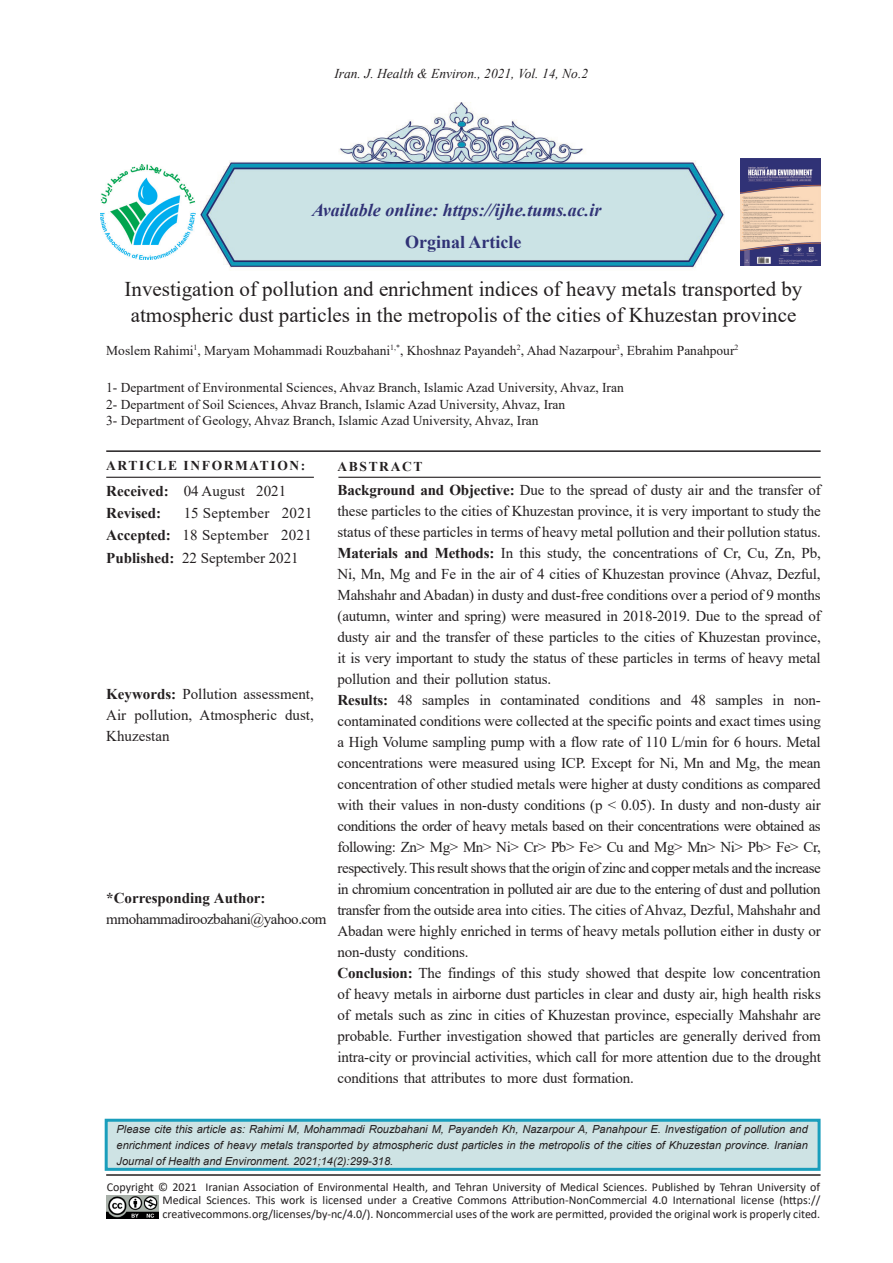
<style>
.page{position:relative;width:893px;height:1263px;background:#fff}
.page>*{position:absolute;margin:0;border:0;box-sizing:border-box;transform-origin:0 0}
.t1{font:21px/25.5px "Times New Roman";color:#231f20}
.t2{font:italic 700 18px "Times New Roman";color:#303276}
.t3{font:700 18px "Times New Roman";color:#303276}
.Footnote_Text{font:15px/21px "Times New Roman";letter-spacing:-.01em;color:#231f20;text-align:justify}
.Footnote_Text-2{font:15px/21px "Times New Roman";letter-spacing:-.03em;color:#231f20}
.t4{font:700 15px "Times New Roman";color:#231f20}
.Footnote_Text-3{font:15px "Times New Roman";letter-spacing:.02em;color:#231f20}
.t5{font:13.5px "Times New Roman";color:#231f20}
.t6{font:italic 13.5px "Times New Roman";color:#231f20}
.t7{font:700 13.5px "Times New Roman";letter-spacing:.12em;color:#231f20}
.t8{font:12px/13.5px "Calibri";color:#231f20}
.t9{font:italic 11.1px/15.8px "Arial";color:#231f20;text-align:justify}
.t10{font:7.8px "Times New Roman";color:#231f20}
.s1{font-weight:700}
</style>
<div class="page">
<div style="left:105px;top:1119px;width:716px;height:52px;background:#cee3e4;border:3px solid #1a9ebc"></div>
<hr style="left:106px;top:1174px;width:715px;height:2px;background:#231f20">
<img style="left:195px;top:103px;width:548px;height:166px">
<img style="left:741px;top:159px;width:80px;height:107px">
<img style="left:101px;top:164px;width:94px;height:95px">
<hr style="left:106px;top:450px;width:715px;height:2px;background:#231f20">
<hr style="left:106px;top:477px;width:208px;height:1px;background:#231f20">
<hr style="left:338px;top:477px;width:483px;height:1px;background:#231f20">
<img style="left:107px;top:1195px;width:51px;height:23px">
<p class="t6" style="left:334px;top:64px;width:255px">Iran .J. Health &amp; Environ., 2021, Vol. 14, No.2</p>
<p class="t2" style="left:312px;top:198px;width:291px">Available online: https://ijhe.tums.ac i r.</p>
<p class="t3" style="left:405px;top:229px;width:118px">Orginal Article</p>
<p class="t1" style="left:125px;top:276px;width:679px">Investigation of pollution and enrichment indices of heavy metals transported by atmospheric dust particles in the metropolis of the cities of Khuzestan province</p>
<p class="t10" style="left:194px;top:342px;width:5px">1</p>
<p class="t5" style="left:106px;top:341px;width:630px">Moslem Rahimi , Maryam Mohammadi Rouzbahani ,<sup>*</sup> Khoshnaz Payandeh , Ahad Nazarpour , Ebrahim Panahpour</p>
<p class="t10" style="left:390px;top:342px;width:7px">1,</p>
<p class="t10" style="left:616px;top:342px;width:5px">3</p>
<p class="t10" style="left:734px;top:342px;width:5px">2</p>
<p class="t5" style="left:106px;top:378px;width:519px">1- Department of Environmental Sciences, Ahvaz Branch, Islamic Azad University, Ahvaz, Iran</p>
<p class="t5" style="left:106px;top:395px;width:461px">2- Department of Soil Sciences, Ahvaz Branch, Islamic Azad University, Ahvaz, Iran</p>
<p class="t5" style="left:106px;top:411px;width:434px">3- Department of Geology, Ahvaz Branch, Islamic Azad University, Ahvaz, Iran</p>
<p class="t10" style="left:517px;top:342px;width:5px">2</p>
<p class="t7" style="left:106px;top:455px;width:72px">ARTICLE</p>
<p class="t7" style="left:184px;top:455px;width:123px">INFORMATION:</p>
<p class="t4" style="left:106px;top:480px;width:64px">Received:</p>
<p class="Footnote_Text" style="left:184px;top:480px;width:63px">04 August</p>
<p class="Footnote_Text" style="left:256px;top:480px;width:31px">2021</p>
<p class="t4" style="left:106px;top:502px;width:56px">Revised:</p>
<p class="Footnote_Text-3" style="left:184px;top:503px;width:87px">15 September</p>
<p class="Footnote_Text" style="left:282px;top:502px;width:32px">2021</p>
<p class="t4" style="left:106px;top:524px;width:66px">Accepted:</p>
<p class="Footnote_Text-3" style="left:182px;top:525px;width:88px">18 September</p>
<p class="Footnote_Text" style="left:281px;top:524px;width:32px">2021</p>
<p class="t4" style="left:106px;top:547px;width:70px">Published:</p>
<p class="Footnote_Text" style="left:182px;top:547px;width:118px">22 September 2021</p>
<p class="Footnote_Text" style="left:106px;top:682px;width:209px;text-align:right"><span class="s1">Keywords:</span> Pollution assessment, dust,</p>
<p class="Footnote_Text" style="left:106px;top:703px;width:65px">Air<br>Khuzestan</p>
<p class="Footnote_Text" style="left:134px;top:703px;width:59px">pollution,</p>
<p class="Footnote_Text" style="left:200px;top:703px;width:79px">Atmospheric</p>
<p class="Footnote_Text-2" style="left:106px;top:887px;width:222px"><span class="s1">*Corresponding Author: </span>mmohammadiroozbahani@yahoo.com</p>
<p class="t7" style="left:338px;top:457px;width:86px">ABSTRACT</p>
<p class="Footnote_Text" style="left:338px;top:479px;width:485px"><span class="s1">Background and Objective:</span> Due to the spread of dusty air and the transfer of these particles to the cities of Khuzestan province isit, very important to study the status of these particles in terms of heavy metal pollution and their pollution status.</p>
<p class="Footnote_Text" style="left:338px;top:542px;width:485px"><span class="s1">Materials and Methods:</span> In this study, the concentrations of Cr, Cu, Zn, Pb, Ni, Mn, Mg and Fe in the air of 4 cities of Khuzestan province (Ahvaz, Dezful, Mahshahr and Abadan) in dusty and dust-free conditions over a period of 9 months (autumn, winter and spring) were measured in 2018-2019. Due to the spread of dusty air and the transfer of these particles to the cities of Khuzestan province,<br>isit very important to study the status of these particles in terms of heavy metal pollution and their pollution status.</p>
<p class="Footnote_Text" style="left:338px;top:710px;width:485px">contaminated conditions were collected at the specific points and exact times using</p>
<p class="Footnote_Text" style="left:422px;top:689px;width:49px">samples</p>
<p class="Footnote_Text" style="left:479px;top:689px;width:13px">in</p>
<p class="Footnote_Text" style="left:500px;top:689px;width:81px">contaminated</p>
<p class="Footnote_Text" style="left:589px;top:689px;width:63px">conditions</p>
<p class="Footnote_Text" style="left:660px;top:689px;width:23px">and</p>
<p class="Footnote_Text" style="left:716px;top:689px;width:49px">samples</p>
<p class="Footnote_Text" style="left:773px;top:689px;width:13px">in</p>
<p class="Footnote_Text" style="left:398px;top:689px;width:16px">48</p>
<p class="Footnote_Text" style="left:691px;top:689px;width:16px">48</p>
<p class="t4" style="left:338px;top:689px;width:52px">Results:</p>
<p class="Footnote_Text" style="left:338px;top:731px;width:485px">a High Volume sampling pump with a flow rate of 110 L/min for 6 hours. Metal</p>
<p class="Footnote_Text" style="left:338px;top:752px;width:485px">concentrations were measured using ICP. Except for Ni, Mn and Mg, the mean</p>
<p class="Footnote_Text" style="left:338px;top:773px;width:485px">concentration of other studied metals were higher at dusty conditions as compared</p>
<p class="Footnote_Text" style="left:338px;top:794px;width:485px">with their values in non-dusty conditions (p &lt; 0.05 .) In dusty and non-dusty air</p>
<p class="Footnote_Text-2" style="left:338px;top:815px;width:485px">conditions the order of heavy metals based on their concentrations were obtained as</p>
<p class="Footnote_Text-2" style="left:338px;top:836px;width:485px">following: Zn&gt; Mg&gt; Mn&gt; Ni&gt; Cr&gt; Pb&gt; Fe&gt; Cu and Mg&gt; Mn&gt; Ni&gt; Pb&gt; Fe&gt; Cr,</p>
<p class="Footnote_Text-2" style="left:338px;top:857px;width:485px">respectively. This result shows that the origin of zinc and copper metals and the increase</p>
<p class="Footnote_Text-2" style="left:338px;top:878px;width:485px">in chromium concentration in polluted air are due to the entering of dust and pollution</p>
<p class="Footnote_Text" style="left:338px;top:899px;width:485px">transfer from the outside area into cities. The cities of Ahvaz, Dezful, Mahshahr and</p>
<p class="Footnote_Text" style="left:338px;top:920px;width:485px">Abadan were highly enriched in terms of heavy metals pollution either in dusty or</p>
<p class="Footnote_Text" style="left:404px;top:941px;width:66px">conditions.</p>
<p class="Footnote_Text" style="left:794px;top:689px;width:29px">non-</p>
<p class="Footnote_Text" style="left:338px;top:941px;width:60px">non-dusty</p>
<p class="Footnote_Text" style="left:338px;top:962px;width:485px"><span class="s1">Conclusion:</span> The findings of this study showed that despite low concentration of heavy metals in airborne dust particles in clear and dusty air, high health risks of metals such as zinc in cities of Khuzestan province, especially Mahshahr are probable. Further investigation showed that particles are generally derived from intra-city or provincial activities, which call for more attention due to the drought conditions that attributes to more dust formation.</p>
<p class="t9" style="left:117px;top:1122px;width:693px">Please cite this article as: Rahimi M, Mohammadi Rouzbahani M, Payandeh Kh, Nazarpour A, Panahpour E. Investigation of pollution and enrichment indices of heavy metals transported by atmospheric dust particles in the metropolis of the cities of Khuzestan province. Iranian Journal of Health and Environment. 2021;14 (2) :299-318.</p>
<p class="t8" style="left:163px;top:1180px;width:659px;text-indent:-56px">Copyright © 2021<br>Medical Sciences. This work is licensed under a Creative Commons Attribution-NonCommercial 4.0 International license (https:// creativecommons.org/licenses/by-nc/4.0/ .) Noncommercial uses of the work are permitted, provided the original work is properly cited.</p>
<p class="t8" style="left:205px;top:1180px;width:616px">Iranian Association of Environmental Health, and Tehran University of Medical Sciences. Published by Tehran University of</p>
</div>
